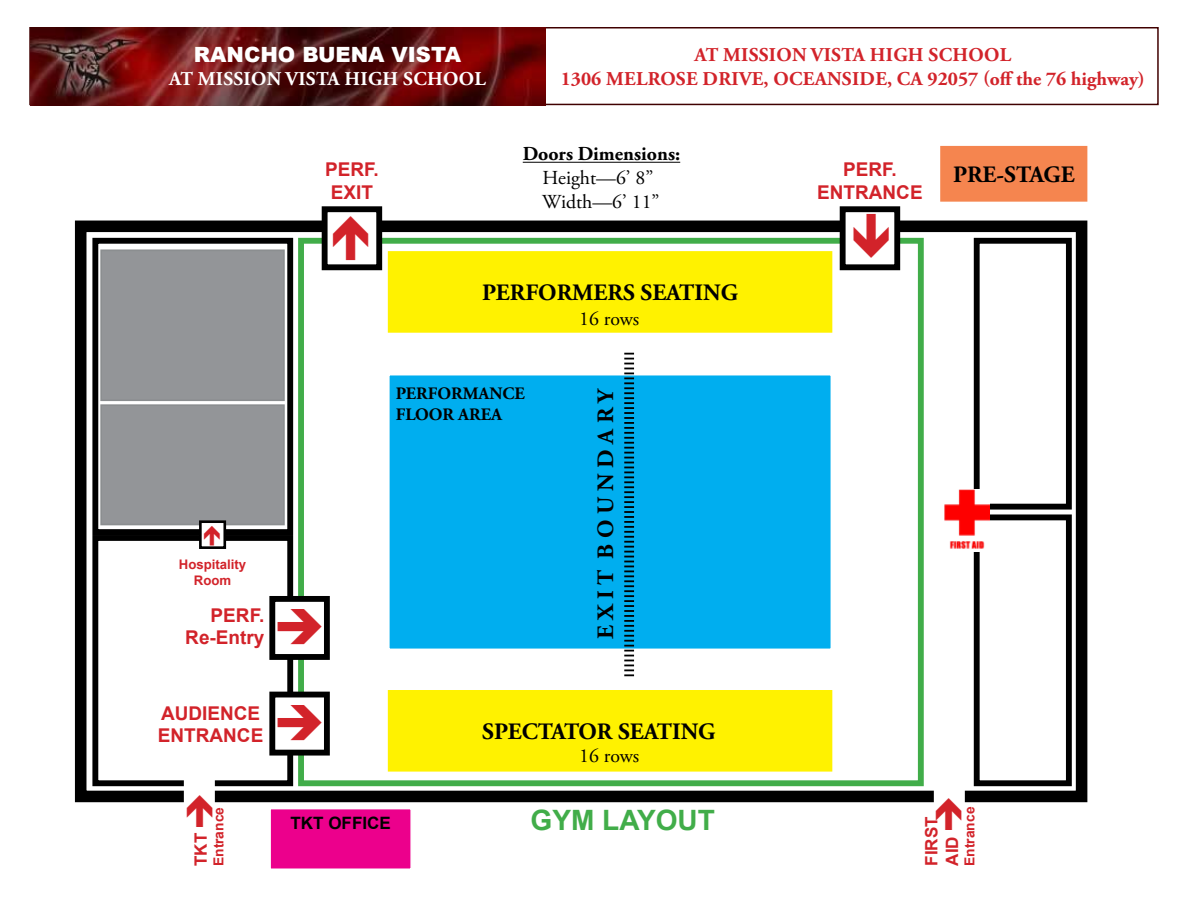
<style>
.page{position:relative;width:1188px;height:918px;background:#fff}
.page>*{position:absolute;margin:0;border:0;box-sizing:border-box;transform-origin:0 0}
.t1{font:700 28.05px "Arial";color:#41ad49}
.t2{font:700 23.4px "Adobe Garamond Pro";color:#000}
.t3{font:900 21px "Arial";color:#fff}
.t4{font:19.8px/23.7px "Adobe Garamond Pro";color:#000}
.t5{font:700 19.8px "Adobe Garamond Pro";color:#000}
.t6{font:700 19.5px/23.4px "Adobe Garamond Pro";letter-spacing:.015em;color:#d2232a;text-align:center}
.t7{font:700 19.5px "Adobe Garamond Pro";letter-spacing:.015em;color:#fff}
.t8{font:700 19.05px/22.8px "Arial";color:#d2232a;text-align:center}
.t9{font:700 17.4px/20.9px "Adobe Garamond Pro";color:#000}
.t10{font:700 17.1px/20.4px "Arial";color:#d2232a}
.t11{font:700 17.1px "Arial";color:#000}
.t12{font:700 13.8px "Arial";color:#d2232a}
.t13{font:700 13.2px/15.9px "Arial";color:#d2232a;text-align:center}
</style>
<div class="page">
<div style="left:29px;top:27px;width:1130px;height:78px;background:#fff;border:2px solid #400000"></div>
<img style="left:30px;top:27px;width:516px;height:78px">
<div style="left:75px;top:221px;width:1012px;height:581px;border:12px solid #000"></div>
<div style="left:298px;top:238px;width:626px;height:548px;background:#fff;border:6px solid #41ad49"></div>
<div style="left:843px;top:209px;width:54px;height:58px;background:#fff"></div>
<div style="left:840px;top:206px;width:60px;height:64px;border:6px solid #000"></div>
<div style="left:325px;top:209px;width:54px;height:58px;background:#fff"></div>
<div style="left:322px;top:206px;width:60px;height:64px;border:6px solid #000"></div>
<div style="left:388px;top:251px;width:444px;height:82px;background:#fff200;border:2px solid #fff200"></div>
<div style="left:388px;top:690px;width:444px;height:82px;background:#fff200;border:2px solid #fff200"></div>
<div style="left:940px;top:146px;width:147px;height:56px;background:#f5854f;border:2px solid #f5854f"></div>
<hr style="left:523px;top:162px;width:157px;height:1px;background:#000">
<div style="left:974px;top:514px;width:98px;height:272px;border:6px solid #000"></div>
<div style="left:92px;top:535px;width:201px;height:251px;border:6px solid #000"></div>
<div style="left:272px;top:695px;width:55px;height:58px;background:#fff"></div>
<div style="left:269px;top:692px;width:61px;height:64px;border:6px solid #000"></div>
<div style="left:92px;top:238px;width:201px;height:297px;border:6px solid #000"></div>
<div style="left:974px;top:238px;width:98px;height:272px;border:6px solid #000"></div>
<img style="left:944px;top:489px;width:46px;height:63px">
<div style="left:100px;top:404px;width:185px;height:121px;background:#939598;border:2px solid #8b8e90"></div>
<div style="left:100px;top:249px;width:185px;height:152px;background:#939598;border:2px solid #8b8e90"></div>
<div style="left:200px;top:522px;width:25px;height:26px;background:#fff"></div>
<div style="left:199px;top:520px;width:27px;height:29px;border:3px solid #000"></div>
<div style="left:272px;top:599px;width:55px;height:58px;background:#fff"></div>
<div style="left:269px;top:596px;width:61px;height:64px;border:6px solid #000"></div>
<div style="left:934px;top:760px;width:31px;height:56px;background:#fff"></div>
<div style="left:184px;top:769px;width:31px;height:56px;background:#fff"></div>
<div style="left:388px;top:374px;width:444px;height:276px;background:#00aeef;border:2px solid #fff"></div>
<svg style="left:624px;top:353px;width:10px;height:323px"></svg>
<div style="left:269px;top:808px;width:143px;height:62px;background:#ec008c;border:2px solid #fff"></div>
<svg style="left:204px;top:545px;width:16px;height:1px"></svg>
<p class="t3" style="left:194px;top:39px;width:269px">RANCHO BUENA VISTA</p>
<p class="t7" style="left:169px;top:68px;width:318px">AT MISSION VISTA HIGH SCHOOL</p>
<p class="t8" style="left:325px;top:158px;width:55px">PERF.<br>EXIT</p>
<p class="t6" style="left:561px;top:44px;width:586px">AT MISSION VISTA HIGH SCHOOL<br>1306 MELROSE DRIVE, OCEANSIDE, CA 92057 (off the 76 highway)</p>
<p class="t5" style="left:523px;top:142px;width:159px">Doors Dimensions:</p>
<p class="t4" style="left:542px;top:167px;width:119px">Height—6’ 8”<br>Width—6’ 11”</p>
<p class="t8" style="left:817px;top:158px;width:107px">PERF.<br>ENTRANCE</p>
<p class="t2" style="left:953px;top:161px;width:123px">PRE-STAGE</p>
<p class="t2" style="left:482px;top:279px;width:257px">PERFORMERS SEATING</p>
<p class="t13" style="left:179px;top:557px;width:69px">Hospitality<br>Room</p>
<p class="t8" style="left:185px;top:604px;width:81px;text-align:right">PERF.<br>Re-Entry</p>
<p class="t8" style="left:158px;top:702px;width:107px;text-align:left">AUDIENCE<br>ENTRANCE</p>
<p class="t12" style="left:209px;top:866px;width:61px;rotate:-90deg">Entrance</p>
<p class="t10" style="left:191px;top:866px;width:35px;rotate:-90deg">TKT</p>
<p class="t4" style="left:579px;top:307px;width:62px">16 rows</p>
<p class="t9" style="left:396px;top:383px;width:131px">PERFORMANCE<br>FLOOR AREA</p>
<p class="t2" style="left:592px;top:639px;width:253px;rotate:-90deg">E X I T B O U N D A R Y</p>
<p class="t2" style="left:482px;top:718px;width:235px">SPECTATOR SEATING</p>
<p class="t11" style="left:291px;top:811px;width:102px">TKT OFFICE</p>
<p class="t4" style="left:579px;top:744px;width:62px">16 rows</p>
<h1 class="t1" style="left:531px;top:800px;width:186px">GYM LAYOUT</h1>
<p class="t10" style="left:922px;top:866px;width:51px;rotate:-90deg">FIRST<br>AID</p>
<p class="t12" style="left:960px;top:866px;width:61px;rotate:-90deg">Entrance</p>
</div>
